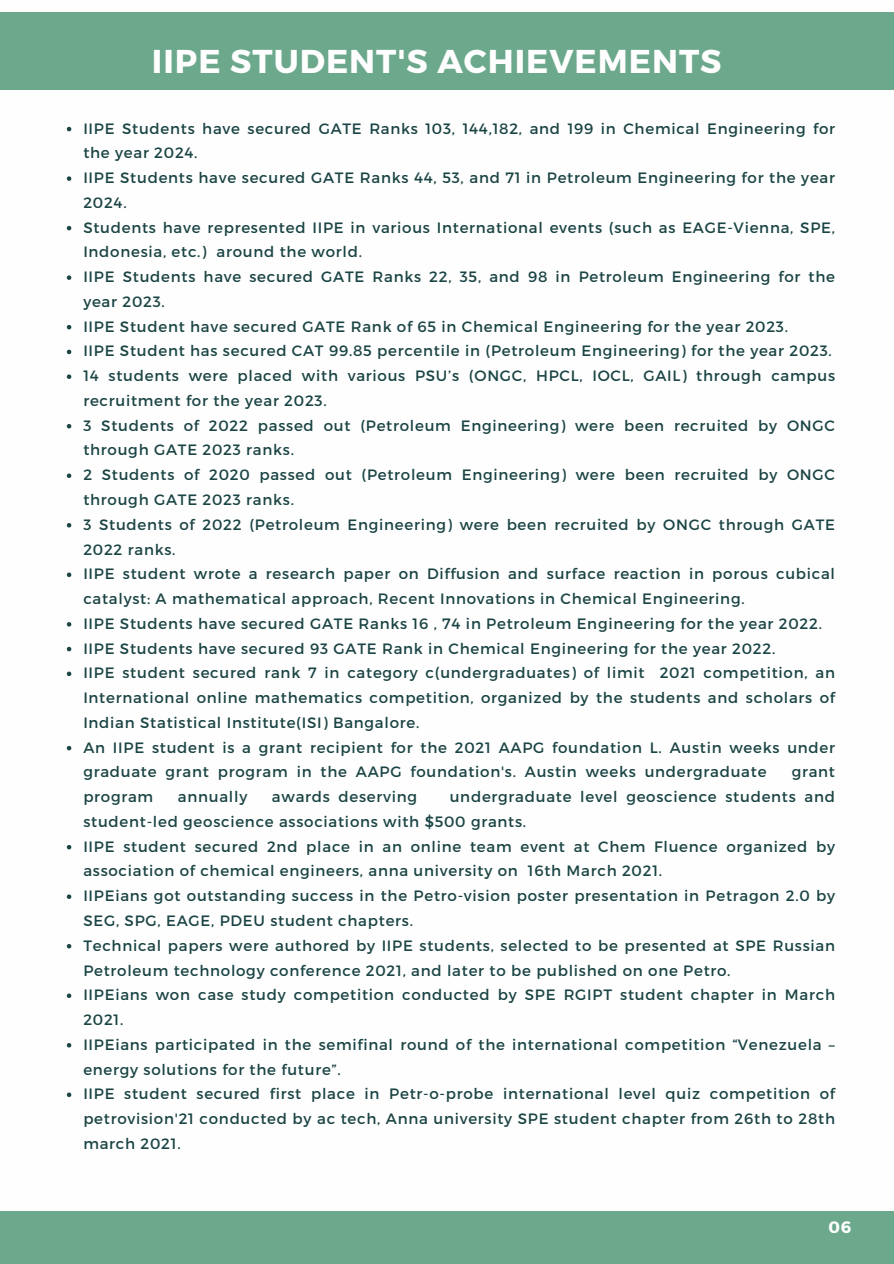
<style>
.page{position:relative;width:894px;height:1264px;background:#fff}
.page>*{position:absolute;margin:0;border:0;box-sizing:border-box;transform-origin:0 0}
.t1{font:700 33px "Montserrat";letter-spacing:.03em;color:#fefefe}
.t2{font:700 16.5px "Montserrat";color:#fefefe}
.t3{font:15px/24.8px "Montserrat";letter-spacing:.05em;color:#1b4444}
</style>
<div class="page">
<div style="left:0;top:12px;width:893px;height:78px;background:#6ca88c"></div>
<div style="left:0;top:1211px;width:893px;height:52px;background:#6ca88c"></div>
<svg style="left:67px;top:127px;width:4px;height:4px"></svg>
<svg style="left:67px;top:176px;width:4px;height:5px"></svg>
<svg style="left:67px;top:226px;width:4px;height:4px"></svg>
<svg style="left:67px;top:275px;width:4px;height:5px"></svg>
<svg style="left:67px;top:325px;width:4px;height:4px"></svg>
<svg style="left:67px;top:350px;width:4px;height:4px"></svg>
<svg style="left:67px;top:374px;width:4px;height:5px"></svg>
<svg style="left:67px;top:424px;width:4px;height:4px"></svg>
<svg style="left:67px;top:473px;width:4px;height:5px"></svg>
<svg style="left:67px;top:523px;width:4px;height:4px"></svg>
<svg style="left:67px;top:572px;width:4px;height:5px"></svg>
<svg style="left:67px;top:622px;width:4px;height:4px"></svg>
<svg style="left:67px;top:647px;width:4px;height:4px"></svg>
<svg style="left:67px;top:671px;width:4px;height:5px"></svg>
<svg style="left:67px;top:746px;width:4px;height:4px"></svg>
<svg style="left:67px;top:845px;width:4px;height:4px"></svg>
<svg style="left:67px;top:894px;width:4px;height:5px"></svg>
<svg style="left:67px;top:944px;width:4px;height:4px"></svg>
<svg style="left:67px;top:993px;width:4px;height:5px"></svg>
<svg style="left:67px;top:1043px;width:4px;height:4px"></svg>
<svg style="left:67px;top:1092px;width:4px;height:5px"></svg>
<p class="t1" style="left:152px;top:40px;width:571px">IIPE STUDENT'S ACHIEVEMENTS</p>
<p class="t3" style="left:83px;top:115px;width:753px">IIPE Students have secured GATE Ranks 103, 144,182, and 199 in Chemical Engineering for the year 2024.</p>
<p class="t3" style="left:83px;top:165px;width:753px">IIPE Students have secured GATE Ranks 44, 53, and 71 in Petroleum Engineering for the year<br>2024.</p>
<p class="t3" style="left:83px;top:214px;width:753px">Students have represented IIPE in various International events (such as EAGE-Vienna, SPE,<br>Indonesia, etc.) around the world.</p>
<p class="t3" style="left:83px;top:264px;width:753px">IIPE Students have secured GATE Ranks 22, 35, and 98 in Petroleum Engineering for the year 2023.</p>
<p class="t3" style="left:83px;top:313px;width:706px">IIPE Student have secured GATE Rank of 65 in Chemical Engineering for the year 2023.</p>
<p class="t3" style="left:83px;top:338px;width:749px">IIPE Student has secured CAT 99.85 percentile in (Petroleum Engineering) for the year 2023.</p>
<p class="t3" style="left:83px;top:363px;width:753px">14 students were placed with various PSU’s (ONGC, HPCL, IOCL, GAIL) through campus recruitment for the year 2023.</p>
<p class="t3" style="left:83px;top:412px;width:753px">3 Students of 2022 passed out (Petroleum Engineering) were been recruited by ONGC through GATE 2023 ranks.</p>
<p class="t3" style="left:83px;top:462px;width:753px">2 Students of 2020 passed out (Petroleum Engineering) were been recruited by ONGC through GATE 2023 ranks.</p>
<p class="t3" style="left:83px;top:511px;width:753px">3 Students of 2022 (Petroleum Engineering) were been recruited by ONGC through GATE<br>2022 ranks.</p>
<p class="t3" style="left:83px;top:561px;width:753px">IIPE student wrote a research paper on Diffusion and surface reaction in porous cubical catalyst: A mathematical approach, Recent Innovations in Chemical Engineering.</p>
<p class="t3" style="left:83px;top:610px;width:740px">IIPE Students have secured GATE Ranks 16 , 74 in Petroleum Engineering for the year 2022.</p>
<p class="t3" style="left:83px;top:635px;width:693px">IIPE Students have secured 93 GATE Rank in Chemical Engineering for the year 2022.</p>
<p class="t3" style="left:83px;top:660px;width:753px;text-align:justify">IIPE student secured rank 7 in category c(undergraduates) of limit 2021 competition, an International online mathematics competition, organized by the students and scholars of Indian Statistical Institute(ISI) Bangalore.</p>
<p class="t3" style="left:83px;top:734px;width:753px">An IIPE student is a grant recipient for the 2021 AAPG foundation L. Austin weeks under graduate grant program in the AAPG foundation's. Austin weeks undergraduate</p>
<p class="t3" style="left:791px;top:759px;width:45px">grant</p>
<p class="t3" style="left:83px;top:783px;width:753px;text-indent:366px">undergraduate level geoscience students and student-led geoscience associations with $500 grants.</p>
<p class="t3" style="left:83px;top:833px;width:753px">IIPE student secured 2nd place in an online team event at Chem Fluence organized by association of chemical engineers, anna university on 16th March 2021.</p>
<p class="t3" style="left:83px;top:882px;width:753px">IIPEians got outstanding success in the Petro-vision poster presentation in Petragon 2.0 by<br>SEG, SPG, EAGE, PDEU student chapters.</p>
<p class="t3" style="left:83px;top:932px;width:753px">Technical papers were authored by IIPE students, selected to be presented at SPE Russian<br>Petroleum technology conference 2021, and later to be published on one Petro.</p>
<p class="t3" style="left:83px;top:981px;width:753px">IIPEians won case study competition conducted by SPE RGIPT student chapter in March<br>2021.</p>
<p class="t3" style="left:83px;top:1031px;width:753px">IIPEians participated in the semifinal round of the international competition “Venezuela – energy solutions for the future”.</p>
<p class="t3" style="left:83px;top:1080px;width:753px;text-align:justify">IIPE student secured first place in Petr-o-probe international level quiz competition of petrovision'21 conducted by ac tech, Anna university SPE student chapter from 26th to 28th march 2021.</p>
<p class="t3" style="left:83px;top:783px;width:71px">program</p>
<p class="t3" style="left:178px;top:783px;width:71px">annually</p>
<p class="t3" style="left:272px;top:783px;width:147px">awards deserving</p>
<h1 class="t2" style="left:828px;top:1216px;width:24px">06</h1>
</div>
